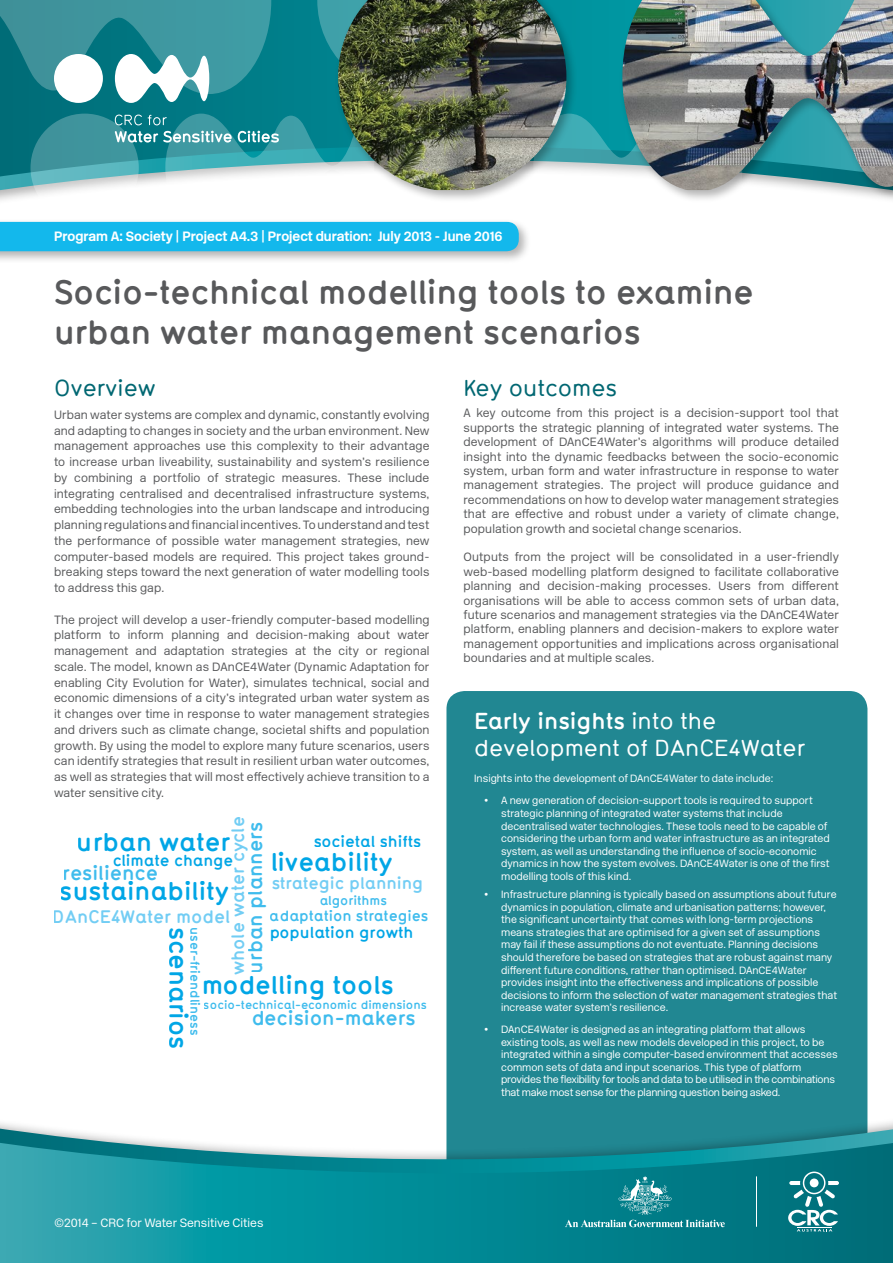
<style>
.page{position:relative;width:893px;height:1263px;background:#fff}
.page>*{position:absolute;margin:0;border:0;box-sizing:border-box;transform-origin:0 0}
.t1{font:700 33px/39.6px "Typ 1451";letter-spacing:-.01em;color:#58595b}
.t2{font:700 25.2px "Typ 1451";color:#00a6e6}
.t3{font:500 22.5px/27px "Typ 1451";color:#fff}
.t4{font:500 22.5px "Typ 1451";color:#006772}
.t5{font:700 19.65px "Typ 1451";color:#3fbced}
.t6{font:700 17.7px "Typ 1451";color:#72cdf4}
.t7{font:700 16.65px "Typ 1451";color:#72cdf4}
.t8{font:700 15.6px "Typ 1451";color:#00a6e6}
.t9{font:700 14.55px "Typ 1451";color:#3fbced}
.t10{font:700 13.5px "New Rail Alphabet";color:#fff}
.t11{font:700 12.75px "Typ 1451";color:#3fbced}
.t12{font:300 12px/15.8px "New Rail Alphabet";letter-spacing:.01em;color:#58595b;text-align:justify}
.t13{font:300 12px "New Rail Alphabet";color:#fff}
.t14{font:700 11.7px "Typ 1451";color:#3fbced}
.t15{font:300 10.5px/12.6px "New Rail Alphabet";color:#fff}
.s1{font-weight:700}
</style>
<div class="page">
<div style="left:446px;top:691px;width:421px;height:415px;background:#218792"></div>
<div style="left:0;top:1106px;width:893px;height:157px;background:#000;opacity:.3"></div>
<svg style="left:0;top:1117px;width:893px;height:14px"></svg>
<svg style="left:0;top:1131px;width:893px;height:132px;background:#1e939d"></svg>
<svg style="left:0;top:94px;width:334px;height:20px;background:#007783"></svg>
<svg style="left:0;top:0;width:334px;height:94px;background:#268b95"></svg>
<div style="left:334px;top:0;width:559px;height:203px;background:#000;opacity:.3"></div>
<img style="left:338px;top:0;width:555px;height:190px">
<svg style="left:54px;top:54px;width:155px;height:49px"></svg>
<div style="left:0;top:218px;width:531px;height:46px;background:#000;opacity:.3"></div>
<svg style="left:0;top:114px;width:742px;height:137px"></svg>
<svg style="left:788px;top:1171px;width:51px;height:60px"></svg>
<svg style="left:565px;top:1176px;width:160px;height:51px;background:#1b8a94"></svg>
<hr style="left:756px;top:1176px;width:1px;height:51px;background:#fff">
<p class="t10" style="left:54px;top:227px;width:450px">Program A: Society | Project A4.3 | Project duration: July 2013 - June 2016</p>
<h1 class="t1" style="left:54px;top:271px;width:701px">Socio-technical modelling tools to examine urban water management scenarios</h1>
<h3 class="t4" style="left:54px;top:373px;width:103px">Overview</h3>
<p class="t12" style="left:54px;top:407px;width:377px">Urban water systems are complex and dynamic, constantly evolving and adapting to changes in society and the urban environment. New management approaches use this complexity to their advantage to increase urban liveability, sustainability and system’s resilience by combining a portfolio of strategic measures. These include integrating centralised and decentralised infrastructure systems, embedding technologies into the urban landscape and introducing planning regulations and financial incentives. To understand and test the performance of possible water management strategies, new computer-based models are required. This project takes ground&shy;breaking steps toward the next generation of water modelling tools to address this gap.</p>
<p class="t12" style="left:54px;top:611px;width:377px">The project will develop a user-friendly computer-based modelling platform to inform planning and decision-making about water management and adaptation strategies at the city or regional scale. The model, known as DAnCE4Water (Dynamic Adaptation for enabling City Evolution for Water), simulates technical, social and economic dimensions of a city’s integrated urban water system as it changes over time in response to water management strategies and drivers such as climate change, societal shifts and population growth. By using the model to explore many future scenarios, users can identify strategies that result in resilient urban water outcomes, as well as strategies that will most effectively achieve transition to a water sensitive city.</p>
<h3 class="t6" style="left:225px;top:975px;width:160px;rotate:-90deg">whole water cycle</h3>
<h3 class="t5" style="left:241px;top:973px;width:153px;rotate:-90deg">urban planners</h3>
<h2 class="t2" style="left:77px;top:824px;width:155px">urban water</h2>
<h3 class="t8" style="left:313px;top:830px;width:109px">societal shifts</h3>
<h2 class="t2" style="left:270px;top:844px;width:124px">liveability</h2>
<h3 class="t8" style="left:112px;top:849px;width:123px">climate change</h3>
<h3 class="t5" style="left:63px;top:859px;width:97px">resilience</h3>
<h3 class="t7" style="left:271px;top:871px;width:153px">strategic planning</h3>
<h2 class="t2" style="left:60px;top:873px;width:171px">sustainability</h2>
<p class="t11" style="left:319px;top:891px;width:69px">algorithms</p>
<h3 class="t6" style="left:53px;top:904px;width:179px">DAnCE4Water model</h3>
<p class="t9" style="left:270px;top:906px;width:160px">adaptation strategies</p>
<h3 class="t8" style="left:269px;top:921px;width:146px">population growth</h3>
<h2 class="t2" style="left:196px;top:927px;width:124px;rotate:90deg">scenarios</h2>
<p class="t11" style="left:204px;top:927px;width:110px;rotate:90deg">user-friendliness</p>
<h2 class="t2" style="left:201px;top:967px;width:194px">modelling tools</h2>
<p class="t14" style="left:204px;top:996px;width:224px">socio-technical-economic dimensions</p>
<h3 class="t5" style="left:251px;top:1004px;width:166px">decision-makers</h3>
<h3 class="t4" style="left:463px;top:373px;width:155px">Key outcomes</h3>
<p class="t12" style="left:463px;top:406px;width:377px;line-height:14.4px">A key outcome from this project is a decision-support tool that supports the strategic planning of integrated water systems. The development of DAnCE4Water’s algorithms will produce detailed insight into the dynamic feedbacks between the socio-economic system, urban form and water infrastructure in response to water management strategies. The project will produce guidance and recommendations on how to develop water management strategies that are effective and robust under a variety of climate change, population growth and societal change scenarios.</p>
<p class="t12" style="left:463px;top:550px;width:377px;line-height:14.4px">Outputs from the project will be consolidated in a user-friendly web-based modelling platform designed to facilitate collaborative planning and decision-making processes. Users from different organisations will be able to access common sets of urban data, future scenarios and management strategies via the DAnCE4Water platform, enabling planners and decision-makers to explore water management opportunities and implications across organisational boundaries and at multiple scales.</p>
<h3 class="t3" style="left:474px;top:707px;width:332px"><span class="s1">Early insights</span> into the development of DAnCE4Water</h3>
<p class="t15" style="left:474px;top:772px;width:301px">Insights into the development of DAnCE4Water to date include:</p>
<p class="t15" style="left:501px;top:794px;width:330px;text-indent:-17px">• A new generation of decision-support tools is required to support strategic planning of integrated water systems that include decentralised water technologies. These tools need to be capable of considering the urban form and water infrastructure as an integrated system, as well as understanding the influence of socio-economic dynamics in how the system evolves. DAnCE4Water is one of the first modelling tools of this kind.</p>
<p class="t15" style="left:501px;top:888px;width:337px;text-indent:-17px">• Infrastructure planning is typically based on assumptions about future dynamics in population, climate and urbanisation patterns; however, the significant uncertainty that comes with long-term projections means strategies that are optimised for a given set of assumptions may fail if these assumptions do not eventuate. Planning decisions should therefore be based on strategies that are robust against many different future conditions, rather than optimised. DAnCE4Water provides insight into the effectiveness and implications of possible decisions to inform the selection of water management strategies that increase water system’s resilience.</p>
<p class="t15" style="left:501px;top:1023px;width:338px;text-indent:-17px">• DAnCE4Water is designed as an integrating platform that allows existing tools, as well as new models developed in this project, to be integrated within a single computer-based environment that accesses common sets of data and input scenarios. This type of platform provides the flexibility for tools and data to be utilised in the combinations that make most sense for the planning question being asked.</p>
<p class="t13" style="left:54px;top:1215px;width:211px">©2014 – CRC for Water Sensitive Cities</p>
</div>
